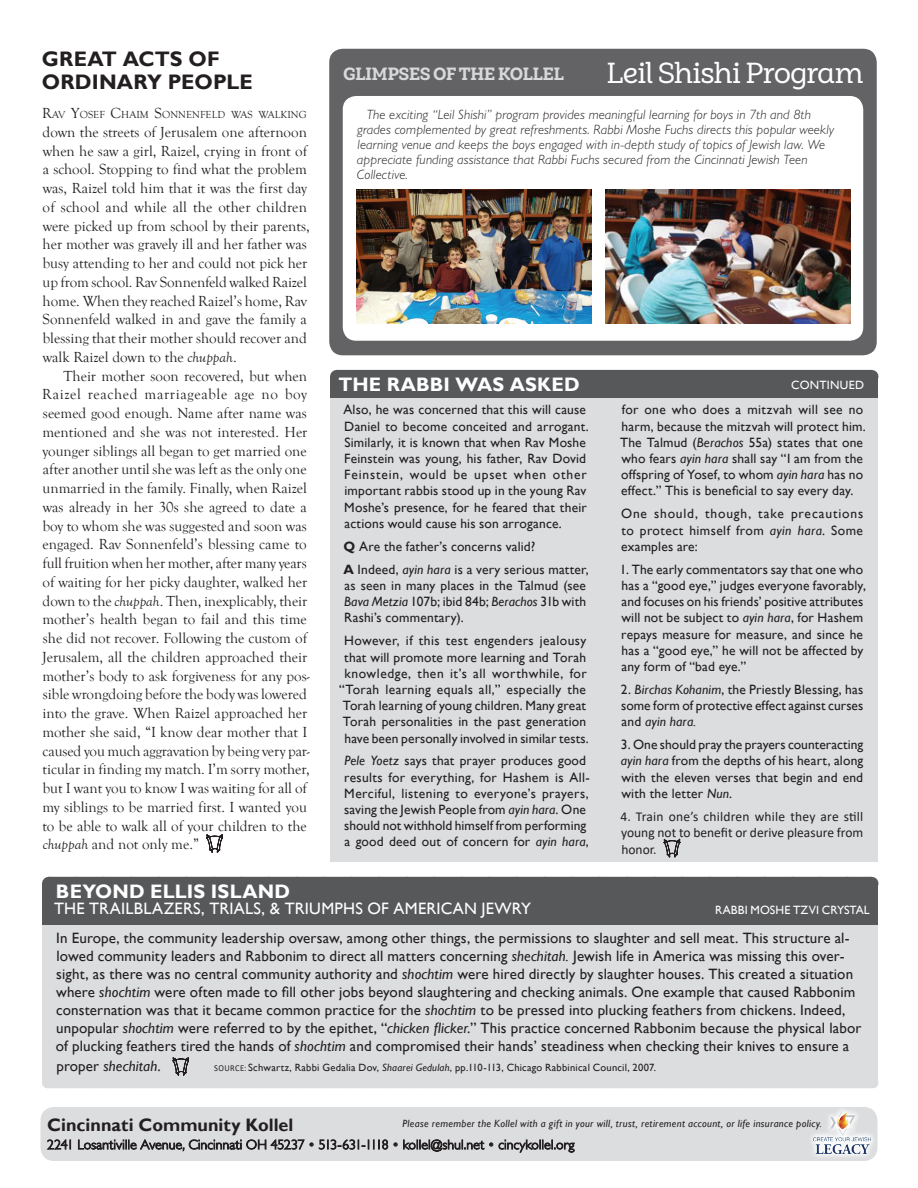
<style>
.page{position:relative;width:918px;height:1188px;background:#fff}
.page>*{position:absolute;margin:0;border:0;box-sizing:border-box;transform-origin:0 0}
.t1{font:500 29.4px "Weekly Alt";letter-spacing:-.03em;color:#fff}
.t2{font:700 21px/22.5px "Gill Sans";letter-spacing:.005em;color:#231f20}
.t3{font:700 19.5px "Gill Sans";letter-spacing:.01em;color:#fff}
.t4{font:700 18px "Gill Sans";color:#231f20}
.t5{font:800 18px "Weekly Alt";letter-spacing:-.035em;color:#d8d9db}
.t6{font:16.5px "Gill Sans";letter-spacing:.01em;color:#fff}
.t7{font:15px/18.8px "Goudy Old Style T";color:#231f20}
.t8{font:15px/18px "Gill Sans";letter-spacing:.01em;color:#231f20}
.t9{font:italic 15px "Gill Sans";letter-spacing:.01em;color:#231f20}
.t10{font:13.5px/16.2px "Gill Sans";letter-spacing:.015em;color:#231f20}
.t11{font:italic 300 13.5px/15px "Gill Sans Std";letter-spacing:.01em;color:#231f20}
.t12{font:13.5px/16.6px "Calibri";color:#231f20;text-align:justify}
.t13{font:12px "Gill Sans";letter-spacing:.01em;color:#fff}
.t14{font:italic 10.5px "Gill Sans";letter-spacing:.03em;color:#231f20}
.t15{font:10.5px "Gill Sans";letter-spacing:.02em;color:#231f20}
.t16{font:10.5px "Goudy Old Style T";letter-spacing:.005em;color:#231f20}
.s1{font-size:15px}
.s2{font-style:italic}
.s3{font-weight:700}
.s4{font-style:normal}
.s5{font-family:"Calibri";font-size:9px}
</style>
<div class="page">
<div style="left:40px;top:1107px;width:838px;height:54px;background:#dcdddf;border-radius:14px"></div>
<svg style="left:47px;top:1140px;width:24px;height:9px"></svg>
<svg style="left:78px;top:1140px;width:226px;height:11px"></svg>
<svg style="left:319px;top:1140px;width:69px;height:9px"></svg>
<svg style="left:403px;top:1140px;width:90px;height:12px"></svg>
<svg style="left:499px;top:1140px;width:75px;height:12px"></svg>
<svg style="left:870px;top:1117px;width:8px;height:43px"></svg>
<svg style="left:811px;top:1107px;width:66px;height:52px"></svg>
<img style="left:814px;top:1111px;width:57px;height:42px">
<svg style="left:206px;top:834px;width:17px;height:19px"></svg>
<div style="left:329px;top:49px;width:548px;height:306px;background:#636366;border-radius:14px"></div>
<div style="left:343px;top:96px;width:520px;height:245px;background:#fff;border-radius:14px"></div>
<img style="left:356px;top:189px;width:236px;height:134px">
<img style="left:605px;top:189px;width:246px;height:134px">
<div style="left:42px;top:884px;width:836px;height:42px;background:#57585a"></div>
<div style="left:42px;top:926px;width:836px;height:157px;background:#dcdddf"></div>
<div style="left:49px;top:877px;width:822px;height:13px;background:#57585a"></div>
<div style="left:47px;top:1078px;width:825px;height:10px;background:#dcdddf"></div>
<svg style="left:172px;top:1057px;width:17px;height:19px"></svg>
<div style="left:330px;top:377px;width:548px;height:21px;background:#57585a"></div>
<div style="left:337px;top:370px;width:534px;height:13px;background:#57585a"></div>
<div style="left:330px;top:398px;width:548px;height:463px;background:#dbddde"></div>
<svg style="left:664px;top:838px;width:16px;height:20px"></svg>
<h2 class="t2" style="left:42px;top:49px;width:212px">GREAT ACTS OF<br>ORDINARY PEOPLE</h2>
<p class="t16" style="left:42px;top:109px;width:266px"><span class="s1">R</span>AV <span class="s1">Y</span>OSEF <span class="s1">C</span>HAIM <span class="s1">S</span>ONNENFELD WAS WALKING</p>
<p class="t7" style="left:43px;top:123px;width:269px">down the streets of Jerusalem one afternoon when he saw a girl, Raizel, crying in front of a school. Stopping to find what the problem was, Raizel told him that it was the first day of school and while all the other children were picked up from school by their parents, her mother was gravely ill and her father was busy attending to her and could not pick her up from school. Rav Sonnenfeld walked Raizel home. When they reached Raizel’s home, Rav Sonnenfeld walked in and gave the family a blessing that their mother should recover and walk Raizel down to the <span class="s2">chuppah</span>.</p>
<p class="t7" style="left:42px;top:367px;width:269px;text-indent:21px">Their mother soon recovered, but when Raizel reached marriageable age no boy seemed good enough. Name after name was mentioned and she was not interested. Her younger siblings all began to get married one after another until she was left as the only one unmarried in the family. Finally, when Raizel was already in her 30s she agreed to date a boy to whom she was suggested and soon was engaged. Rav Sonnenfeld’s blessing came to full fruition when her mother, after many years of waiting for her picky daughter, walked her down to the <span class="s2">chuppah</span>. Then, inexplicably, their mother’s health began to fail and this time she did not recover. Following the custom of Jerusalem, all the children approached their mother’s body to ask forgiveness for any pos&shy;sible wrongdoing before the body was lowered into the grave. When Raizel approached her mother she said, “I know dear mother that I caused you much aggravation by being very par&shy;ticular in finding my match. I’m sorry mother, but I want you to know I was waiting for all of my siblings to be married first. I wanted you to be able to walk all of your children to the <span class="s2">chuppah</span> and not only me.”</p>
<h3 class="t5" style="left:343px;top:63px;width:222px">GLIMPSES OF THE KOLLEL</h3>
<h1 class="t1" style="left:607px;top:56px;width:258px">Leil Shishi Program</h1>
<p class="t11" style="left:357px;top:108px;width:479px;text-indent:10px">The exciting “Leil Shishi” program provides meaningful learning for boys in 7th and 8th grades complemented by great refreshments. Rabbi Moshe Fuchs directs this popular weekly learning venue and keeps the boys engaged with in-depth study of topics of Jewish law. We appreciate funding assistance that Rabbi Fuchs secured from the Cincinnati Jewish Teen Collective.</p>
<h3 class="t3" style="left:338px;top:373px;width:243px">THE RABBI WAS ASKED</h3>
<p class="t13" style="left:791px;top:378px;width:75px">CONTINUED</p>
<p class="t10" style="left:343px;top:402px;width:247px">Also, he was concerned that this will cause Daniel to become conceited and arrogant.<br>Similarly, it is known that when Rav Moshe Feinstein was young, his father, Rav Dovid Feinstein, would be upset when other important rabbis stood up in the young Rav Moshe’s presence, for he feared that their actions would cause his son arrogance.</p>
<p class="t10" style="left:343px;top:535px;width:247px;line-height:23px"><span class="s3">Q</span> Are the father’s concerns valid?<br><span class="s3">A</span> Indeed, <span class="s2">ayin hara</span> is a very serious matter,</p>
<p class="t10" style="left:344px;top:578px;width:243px;text-align:justify">as seen in many places in the Talmud (see <span class="s2">Bava Metzia</span> 107b; ibid 84b; <span class="s2">Berachos</span> 31b with Rashi’s commentary).</p>
<p class="t10" style="left:339px;top:633px;width:251px;text-align:center">However, if this test engenders jealousy that will promote more learning and Torah knowledge, then it’s all worthwhile, for “Torah learning equals all,” especially the Torah learning of young children. Many great Torah personalities in the past generation have been personally involved in similar tests.</p>
<p class="t10" style="left:344px;top:753px;width:247px"><span class="s2">Pele Yoetz</span> says that prayer produces good results for everything, for Hashem is All-Merciful, listening to everyone’s prayers, saving the Jewish People from <span class="s2">ayin hara</span>. One should not withhold himself from performing a good deed out of concern for <span class="s2">ayin hara</span>,</p>
<p class="t10" style="left:620px;top:402px;width:247px">for one who does a mitzvah will see no harm, because the mitzvah will protect him.<br>The Talmud (<span class="s2">Berachos</span> 55a) states that one who fears <span class="s2">ayin hara</span> shall say “I am from the offspring of Yosef, to whom <span class="s2">ayin hara</span> has no effect.” This is beneficial to say every day.</p>
<p class="t10" style="left:621px;top:506px;width:244px;text-align:justify">One should, though, take precautions to protect himself from <span class="s2">ayin hara</span>. Some examples are:</p>
<p class="t10" style="left:620px;top:561px;width:248px">1. The early commentators say that one who has a “good eye,” judges everyone favorably, and focuses on his friends’ positive attributes will not be subject to <span class="s2">ayin hara</span>, for Hashem repays measure for measure, and since he has a “good eye,” he will not be affected by any form of “bad eye.”</p>
<p class="t10" style="left:621px;top:682px;width:244px;text-align:justify">2. <span class="s2">Birchas Kohanim</span>, the Priestly Blessing, has some form of protective effect against curses and <span class="s2">ayin hara.</span></p>
<p class="t10" style="left:621px;top:737px;width:244px;text-align:justify">3. One should pray the prayers counteracting <span class="s2">ayin hara</span> from the depths of his heart, along with the eleven verses that begin and end with the letter <span class="s2">Nun</span>.</p>
<p class="t12" style="left:620px;top:808px;width:244px">4. Train one’s children while they are still young not to benefit or derive pleasure from honor.</p>
<h3 class="t3" style="left:56px;top:879px;width:236px">BEYOND ELLIS ISLAND</h3>
<p class="t6" style="left:54px;top:899px;width:478px">THE TRAILBLAZERS, TRIALS, &amp; TRIUMPHS OF AMERICAN JEWRY</p>
<p class="t13" style="left:715px;top:903px;width:156px">RABBI MOSHE TZVI CRYSTAL</p>
<p class="t8" style="left:56px;top:929px;width:807px">In Europe, the community leadership oversaw, among other things, the permissions to slaughter and sell meat. This structure al&shy;lowed community leaders and Rabbonim to direct all matters concerning <span class="s2">shechitah.</span> Jewish life in America was missing this over&shy;sight, as there was no central community authority and <span class="s2">shochtim</span> were hired directly by slaughter houses. This created a situation where <span class="s2">shochtim</span> were often made to fill other jobs beyond slaughtering and checking animals. One example that caused Rabbonim consternation was that it became common practice for the <span class="s2">shochtim</span> to be pressed into plucking feathers from chickens. Indeed, unpopular <span class="s2">shochtim</span> were referred to by the epithet, “<span class="s2">chicken flicker</span>.” This practice concerned Rabbonim because the physical labor of plucking feathers tired the hands of <span class="s2">shochtim</span> and compromised their hands’ steadiness when checking their knives to ensure a</p>
<p class="t9" style="left:56px;top:1057px;width:106px"><span class="s4">proper</span> shechitah<span class="s4">.</span></p>
<p class="t15" style="left:214px;top:1061px;width:444px"><span class="s5">SOURCE:</span> Schwartz, Rabbi Gedalia Dov, <span class="s2">Shaarei Gedulah</span>, pp.110-113, Chicago Rabbinical Council, 2007.</p>
<h3 class="t4" style="left:47px;top:1114px;width:248px">Cincinnati Community Kollel</h3>
<p class="t14" style="left:403px;top:1117px;width:421px">Please remember the Kollel with a gift in your will, trust, retirement account, or life insurance policy.</p>
</div>
